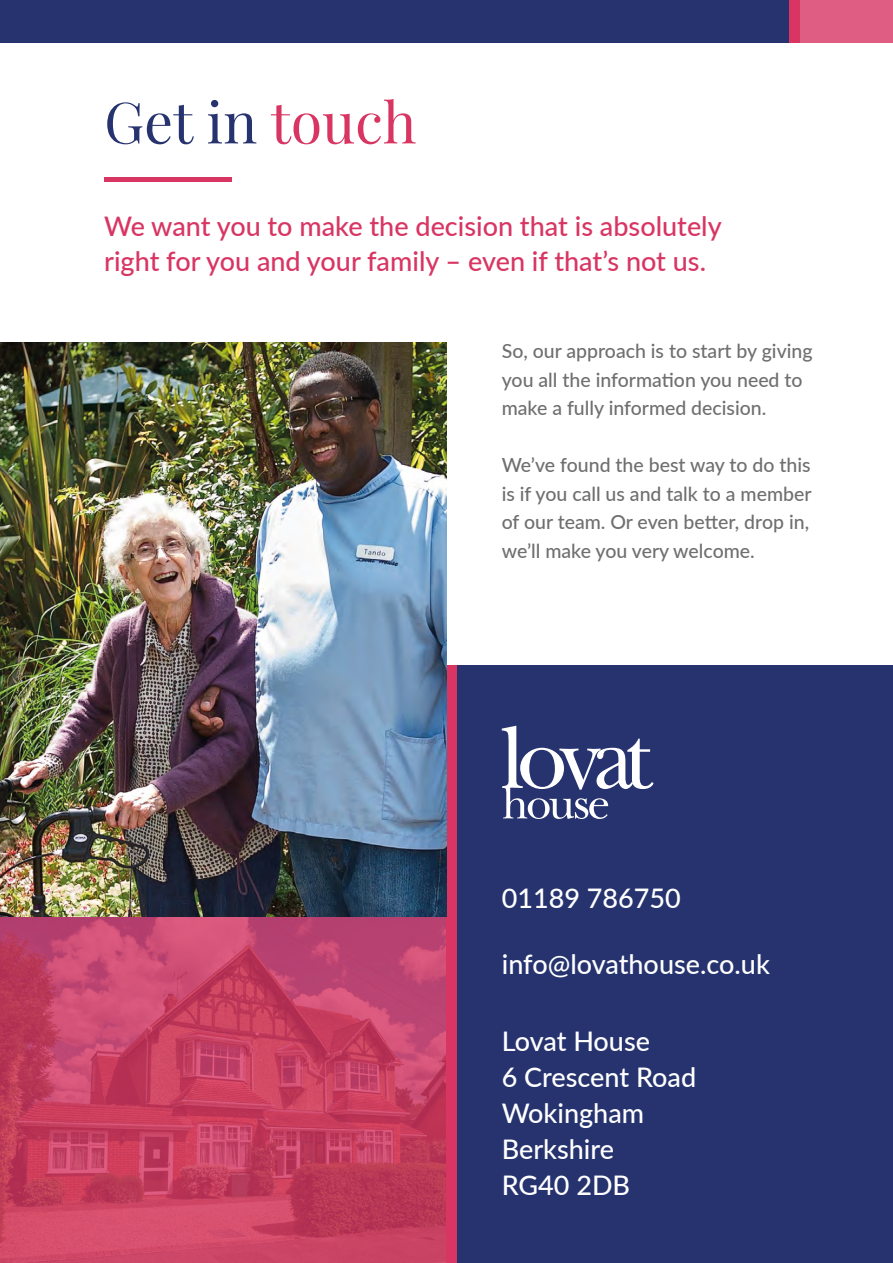
<style>
.page{position:relative;width:893px;height:1263px;background:#fff}
.page>*{position:absolute;margin:0;border:0;box-sizing:border-box;transform-origin:0 0}
.t1{font:57px "Playfair Display";color:#26336f}
.t2{font:500 27px/34.5px "Lato";color:#d83563}
.t3{font:500 27px/36px "Lato";color:#fff}
.t4{font:500 19.5px/28.5px "Lato";color:#706f6f}
.s1{color:#d83563}
</style>
<div class="page">
<div style="left:457px;top:665px;width:436px;height:598px;background:#26336f"></div>
<svg style="left:0;top:916px;width:446px;height:347px;background:#c54365"></svg>
<div style="left:446px;top:665px;width:11px;height:598px;background:#d83563"></div>
<svg style="left:502px;top:726px;width:152px;height:93px"></svg>
<hr style="left:104px;top:178px;width:128px;height:4px;background:#d83563">
<img style="left:0;top:342px;width:446px;height:574px">
<div style="left:799px;top:0;width:94px;height:43px;background:#df5d82"></div>
<div style="left:0;top:0;width:789px;height:43px;background:#26336f"></div>
<div style="left:789px;top:0;width:10px;height:43px;background:#d83563"></div>
<h1 class="t1" style="left:104px;top:87px;width:314px">Get in <span class="s1">touch</span></h1>
<h2 class="t2" style="left:104px;top:208px;width:619px">We want you to make the decision that is absolutely right for you and your family – even if that’s not us.</h2>
<p class="t4" style="left:502px;top:336px;width:312px">So, our approach is to start by giving you all the information you need to make a fully informed decision.</p>
<p class="t4" style="left:502px;top:450px;width:311px">We’ve found the best way to do this is if you call us and talk to a member of our team. Or even better, drop in, we’ll make you very welcome.</p>
<h2 class="t3" style="left:502px;top:879px;width:181px">01189 786750</h2>
<h2 class="t3" style="left:502px;top:945px;width:270px">info@lovathouse.co.uk</h2>
<h2 class="t3" style="left:502px;top:1022px;width:196px">Lovat House<br>6 Crescent Road<br>Wokingham<br>Berkshire<br>RG40 2DB</h2>
</div>
